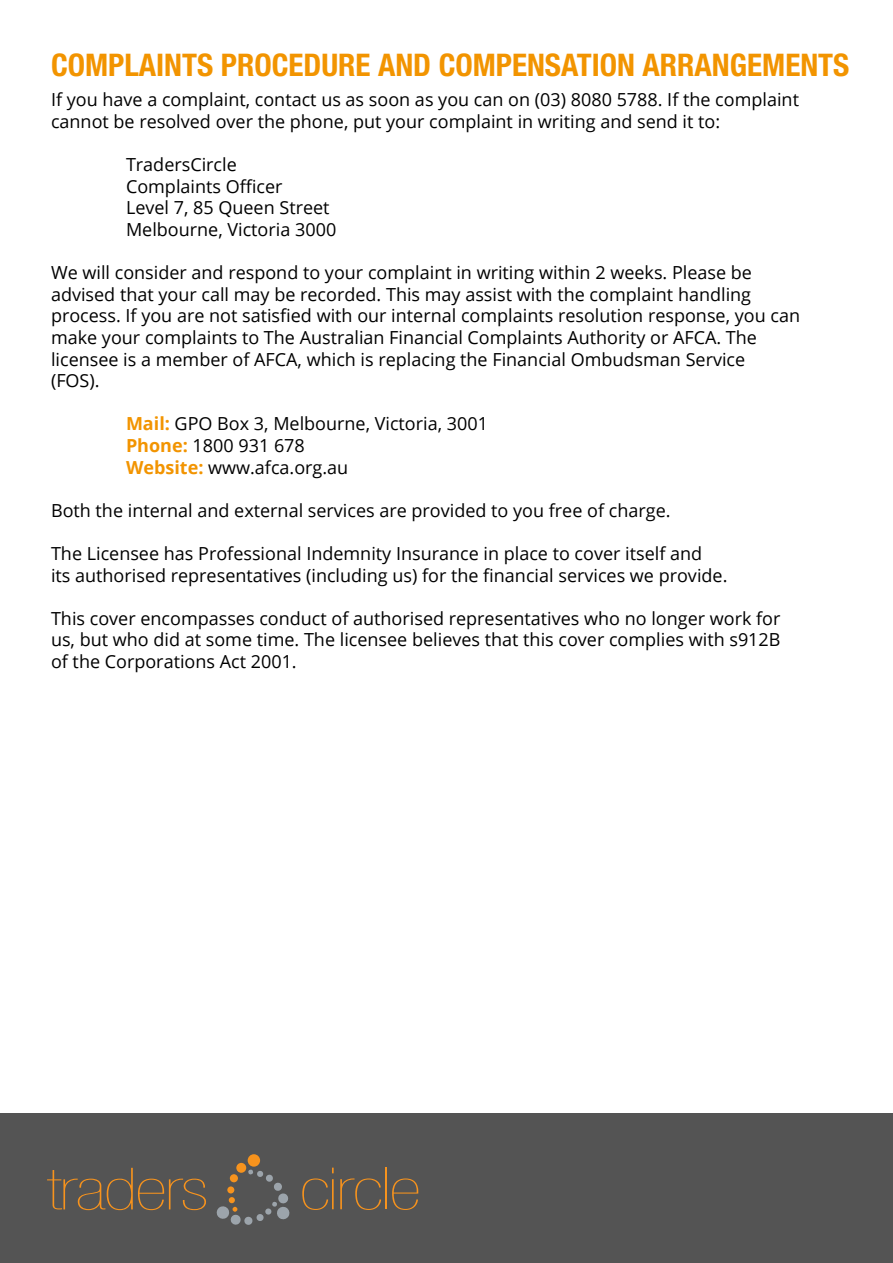
<style>
.page{position:relative;width:893px;height:1263px;background:#fff}
.page>*{position:absolute;margin:0;border:0;box-sizing:border-box;transform-origin:0 0}
.t1{font:200 condensed 58.35px "Helvetica Neue LT Std";letter-spacing:-.025em;color:#f7931d;scale:1.4 1}
.t2{font:700 condensed 31.2px "Helvetica Neue LT Std";color:#f29400}
.t3{font:18px "Open Sans";color:#000}
.s1{font-weight:700;color:#f29400}
</style>
<div class="page">
<div style="left:0;top:1114px;width:893px;height:149px;background:#545454"></div>
<div style="left:236px;top:1163px;width:10px;height:10px;background:#f7931d;border-radius:50%"></div>
<div style="left:248px;top:1154px;width:12px;height:13px;background:#f7931d;border-radius:50%"></div>
<svg style="left:216px;top:1169px;width:74px;height:56px"></svg>
<p class="t2" style="left:51px;top:46px;width:800px">COMPLAINTS PROCEDURE AND COMPENSATION ARRANGEMENTS</p>
<p class="t3" style="left:51px;top:87px;width:749px">If you have a complaint, contact us as soon as you can on (03) 8080 5788. If the complaint</p>
<p class="t3" style="left:51px;top:109px;width:671px">cannot be resolved over the phone, put your complaint in writing and send it to:</p>
<p class="t3" style="left:126px;top:152px;width:112px">TradersCircle</p>
<p class="t3" style="left:126px;top:174px;width:158px">Complaints Officer</p>
<p class="t3" style="left:126px;top:195px;width:205px">Level 7, 85 Queen Street</p>
<p class="t3" style="left:126px;top:217px;width:212px">Melbourne, Victoria 3000</p>
<p class="t3" style="left:51px;top:260px;width:703px">We will consider and respond to your complaint in writing within 2 weeks. Please be</p>
<p class="t3" style="left:51px;top:282px;width:702px">advised that your call may be recorded. This may assist with the complaint handling</p>
<p class="t3" style="left:51px;top:303px;width:751px">process. If you are not satisfied with our internal complaints resolution response, you can</p>
<p class="t3" style="left:51px;top:325px;width:708px">make your complaints to The Australian Financial Complaints Authority or AFCA. The</p>
<p class="t3" style="left:51px;top:347px;width:696px">licensee is a member of AFCA, which is replacing the Financial Ombudsman Service</p>
<p class="t3" style="left:51px;top:368px;width:50px">(FOS).</p>
<p class="t3" style="left:126px;top:411px;width:364px"><span class="s1">Mail:</span> GPO Box 3, Melbourne, Victoria, 3001</p>
<p class="t3" style="left:126px;top:433px;width:180px"><span class="s1">Phone:</span> 1800 931 678</p>
<p class="t3" style="left:126px;top:455px;width:224px"><span class="s1">Website:</span> www.afca.org.au</p>
<p class="t3" style="left:51px;top:498px;width:621px">Both the internal and external services are provided to you free of charge.</p>
<p class="t3" style="left:51px;top:541px;width:653px">The Licensee has Professional Indemnity Insurance in place to cover itself and</p>
<p class="t3" style="left:51px;top:563px;width:678px">its authorised representatives (including us) for the financial services we provide.</p>
<p class="t3" style="left:51px;top:606px;width:731px">This cover encompasses conduct of authorised representatives who no longer work for</p>
<p class="t3" style="left:51px;top:627px;width:731px">us, but who did at some time. The licensee believes that this cover complies with s912B</p>
<p class="t3" style="left:51px;top:649px;width:247px">of the Corporations Act 2001.</p>
<p class="t1" style="left:46px;top:1157px;width:117px">traders</p>
<p class="t1" style="left:299px;top:1157px;width:88px">circle</p>
</div>
